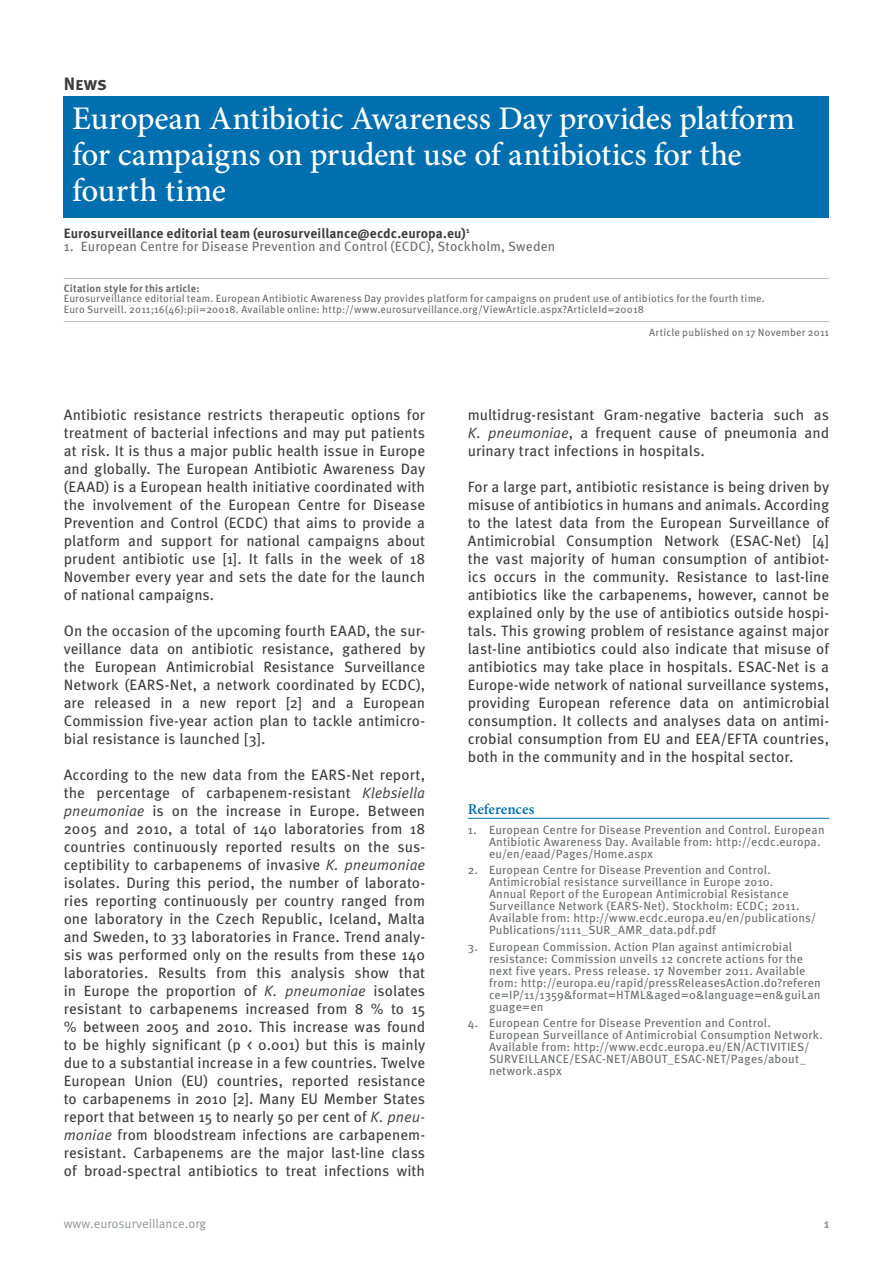
<style>
.page{position:relative;width:893px;height:1263px;background:#fff}
.page>*{position:absolute;margin:0;border:0;box-sizing:border-box;transform-origin:0 0}
.t1{font:500 33px/36px "Minion Pro";letter-spacing:-.01em;color:#fff}
.t2{font:700 18px "Meta Pro";color:#3e3e3f}
.t3{font:15px/18px "Meta Pro";color:#3e3e3f;text-align:justify}
.t4{font:600 15px "Minion Pro";color:#006faf}
.t5{font:13.5px "Meta Pro";letter-spacing:.005em;color:#6c6d70}
.t6{font:700 13.5px "Meta Pro";letter-spacing:.005em;color:#3e3e3f}
.t7{font:12.75px "Meta Pro";color:#939598}
.t8{font:700 12.75px "Meta Pro";color:#939598}
.t9{font:12px/12px "Meta Pro";letter-spacing:.01em;color:#6c6d70}
.t10{font:10.5px/10.5px "Meta Pro";letter-spacing:.015em;color:#6c6d70}
.t11{font:700 10.5px "Meta Pro";letter-spacing:.015em;color:#6c6d70}
.s1{font-style:italic}
</style>
<div class="page">
<hr style="left:64px;top:278px;width:765px;height:1px;background:#bcbdc0">
<hr style="left:64px;top:321px;width:765px;height:1px;background:#bcbdc0">
<div style="left:64px;top:96px;width:765px;height:122px;background:#006faf"></div>
<hr style="left:468px;top:818px;width:361px;height:1px;background:#006faf">
<p class="t2" style="left:64px;top:72px;width:45px">News</p>
<h1 class="t1" style="left:72px;top:100px;width:724px">European Antibiotic Awareness Day provides platform for campaigns on prudent use of antibiotics for the fourth time</h1>
<p class="t6" style="left:64px;top:225px;width:407px">Eurosurveillance editorial team (eurosurveillance@ecdc.europa.eu)<sup>1</sup></p>
<p class="t5" style="left:64px;top:238px;width:493px">1. European Centre for Disease Prevention and Control (ECDC), Stockholm, Sweden</p>
<p class="t11" style="left:64px;top:281px;width:137px">Citation style for this article:</p>
<p class="t10" style="left:64px;top:294px;width:703px">Eurosurveillance editorial team. European Antibiotic Awareness Day provides platform for campaigns on prudent use of antibiotics for the fourth time.<br>Euro Surveill. 2011;16(46):pii=20018. Available online: http://www.eurosurveillance.org/ViewArticle.aspx?ArticleId=20018</p>
<p class="t10" style="left:649px;top:327px;width:182px">Article published on 17 November 2011</p>
<p class="t3" style="left:64px;top:406px;width:363px">Antibiotic resistance restricts therapeutic options for treatment of bacterial infections and may put patients at risk. It is thus a major public health issue in Europe and globally. The European Antibiotic Awareness Day (EAAD) is a European health initiative coordinated with the involvement of the European Centre for Disease Prevention and Control (ECDC) that aims to provide a platform and support for national campaigns about prudent antibiotic use [1]. It falls in the week of 18<br>November every year and sets the date for the launch of national campaigns.</p>
<p class="t3" style="left:64px;top:622px;width:363px">On the occasion of the upcoming fourth EAAD, the sur&shy;veillance data on antibiotic resistance, gathered by the European Antimicrobial Resistance Surveillance Network (EARS-Net, a network coordinated by ECDC), are released in a new report [2] and a European Commission five-year action plan to tackle antimicro&shy;bial resistance is launched [3].</p>
<p class="t3" style="left:64px;top:766px;width:363px">According to the new data from the EARS-Net report, the percentage of carbapenem-resistant <span class="s1">Klebsiella pneumoniae</span> is on the increase in Europe. Between 2005 and 2010, a total of 140 laboratories from 18 countries continuously reported results on the sus&shy;ceptibility to carbapenems of invasive <span class="s1">K. pneumoniae </span>isolates. During this period, the number of laborato&shy;ries reporting continuously per country ranged from one laboratory in the Czech Republic, Iceland, Malta and Sweden, to 33 laboratories in France. Trend analy&shy;sis was performed only on the results from these 140 laboratories. Results from this analysis show that in Europe the proportion of <span class="s1">K. pneumoniae</span> isolates resistant to carbapenems increased from 8 % to 15 % between 2005 and 2010. This increase was found to be highly significant (p &lt; 0.001) but this is mainly due to a substantial increase in a few countries. Twelve European Union (EU) countries, reported resistance to carbapenems in 2010 [2]. Many EU Member States report that between 15 to nearly 50 per cent of <span class="s1">K. pneu&shy;moniae</span> from bloodstream infections are carbapenem&shy;resistant. Carbapenems are the major last-line class of broad-spectral antibiotics to treat infections with</p>
<p class="t3" style="left:468px;top:406px;width:363px">multidrug-resistant Gram-negative bacteria such as <span class="s1">K. pneumoniae</span>, a frequent cause of pneumonia and urinary tract infections in hospitals.</p>
<p class="t3" style="left:468px;top:478px;width:363px">For a large part, antibiotic resistance is being driven by misuse of antibiotics in humans and animals. According to the latest data from the European Surveillance of Antimicrobial Consumption Network (ESAC-Net) [4] the vast majority of human consumption of antibiot&shy;ics occurs in the community. Resistance to last-line antibiotics like the carbapenems, however, cannot be explained only by the use of antibiotics outside hospi&shy;tals. This growing problem of resistance against major last-line antibiotics could also indicate that misuse of antibiotics may take place in hospitals. ESAC-Net is a Europe-wide network of national surveillance systems, providing European reference data on antimicrobial consumption. It collects and analyses data on antimi&shy;crobial consumption from EU and EEA/EFTA countries, both in the community and in the hospital sector.</p>
<p class="t4" style="left:468px;top:798px;width:68px">References</p>
<p class="t9" style="left:489px;top:824px;width:337px;text-indent:-21px">1. European Centre for Disease Prevention and Control. European<br>Antibiotic Awareness Day. Available from: http://ecdc.europa. eu/en/eaad/Pages/Home.aspx</p>
<p class="t9" style="left:489px;top:865px;width:329px;text-indent:-21px">2. European Centre for Disease Prevention and Control.<br>Antimicrobial resistance surveillance in Europe 2010.<br>Annual Report of the European Antimicrobial Resistance Surveillance Network (EARS-Net). Stockholm: ECDC; 2011.<br>Available from: http://www.ecdc.europa.eu/en/publications/ Publications/1111_SUR_AMR_data.pdf.pdf</p>
<p class="t9" style="left:489px;top:941px;width:333px;text-indent:-21px">3. European Commission. Action Plan against antimicrobial resistance: Commission unveils 12 concrete actions for the next five years. Press release. 17 November 2011. Available from: http://europa.eu/rapid/pressReleasesAction.do?referen ce=IP/11/1359&amp;format=HTML&amp;aged=0&amp;language=en&amp;guiLan guage=en</p>
<p class="t9" style="left:489px;top:1017px;width:335px;text-indent:-21px">4. European Centre for Disease Prevention and Control.<br>European Surveillance of Antimicrobial Consumption Network.<br>Available from: http://www.ecdc.europa.eu/EN/ACTIVITIES/ SURVEILLANCE/ESAC-NET/ABOUT_ESAC-NET/Pages/about_ network.aspx</p>
<p class="t7" style="left:64px;top:1215px;width:144px">www.eurosurveillance.org</p>
<p class="t8" style="left:824px;top:1215px;width:7px">1</p>
</div>
